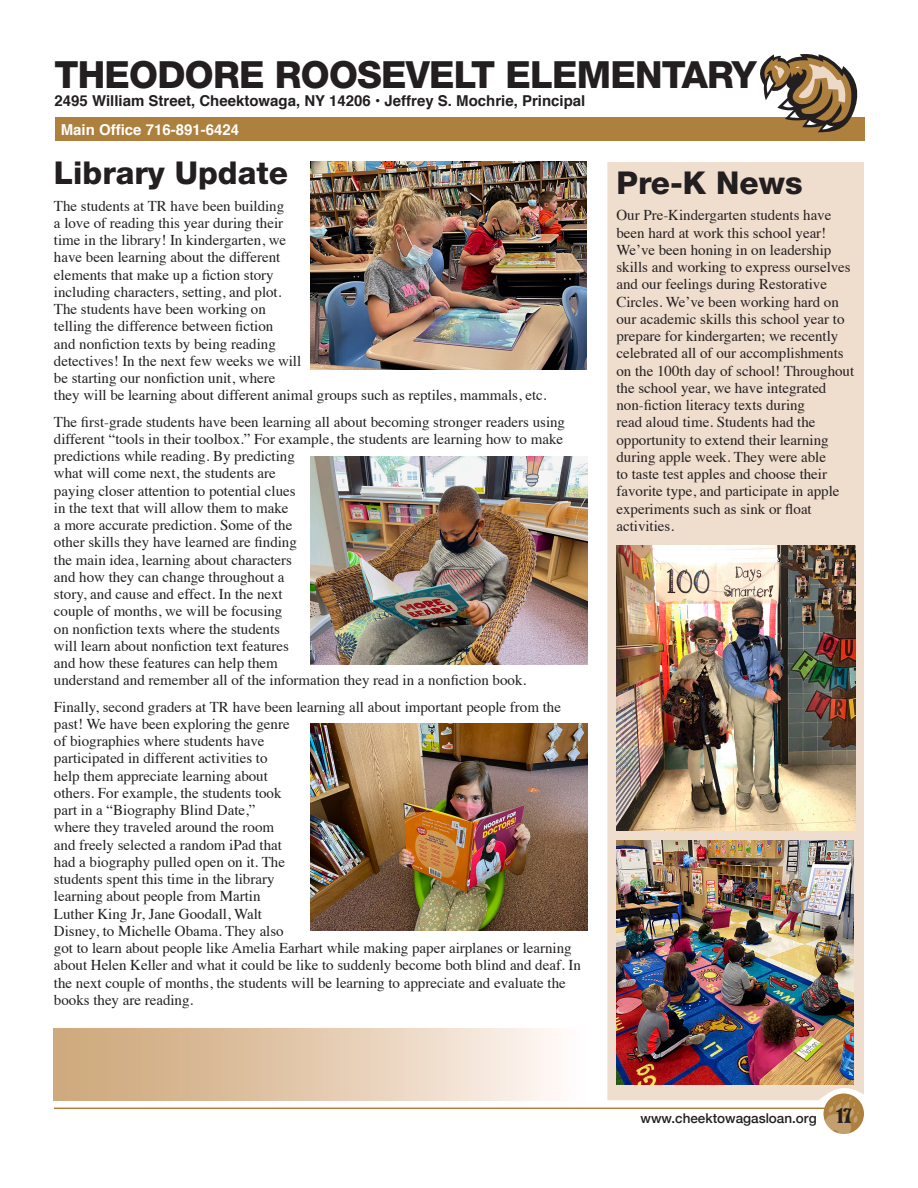
<style>
.page{position:relative;width:918px;height:1188px;background:#fff}
.page>*{position:absolute;margin:0;border:0;box-sizing:border-box;transform-origin:0 0}
.t1{font:800 37.5px "Helvetica Neue LT Std";letter-spacing:-.02em;color:#231f20}
.Heading{font:800 31.5px "Helvetica Neue LT Std";color:#231f20}
.body_Text_10_11_5{font:15px/17.2px "Times";color:#231f20}
.t2{font:700 15px "Helvetica";color:#231f20}
.t3{font:700 15px "Helvetica";color:#fff}
.t4{font:500 13.5px "Helvetica Neue";color:#231f20}
.s1{font-family:"Bernhard Std";font-weight:700;font-stretch:condensed;font-size:21px}
</style>
<div class="page">
<div style="left:55px;top:118px;width:810px;height:23px;background:#ae803e"></div>
<svg style="left:760px;top:54px;width:97px;height:78px"></svg>
<hr style="left:54px;top:1108px;width:790px;height:1px;background:#ae803e">
<div style="left:824px;top:1094px;width:40px;height:40px;background:#ae803e;border-radius:50%"></div>
<svg style="left:824px;top:1100px;width:34px;height:34px"></svg>
<div style="left:607px;top:162px;width:257px;height:938px;background:#efddcd"></div>
<img style="left:616px;top:546px;width:239px;height:284px">
<img style="left:616px;top:840px;width:237px;height:244px">
<img style="left:310px;top:162px;width:277px;height:207px">
<img style="left:310px;top:723px;width:277px;height:208px">
<img style="left:310px;top:457px;width:277px;height:207px">
<div style="left:54px;top:1028px;width:533px;height:72px;background:linear-gradient(to right,#cba273,#fff9f6)"></div>
<h1 class="t1" style="left:55px;top:52px;width:704px">THEODORE ROOSEVELT ELEMENTARY</h1>
<p class="t2" style="left:55px;top:89px;width:532px">2495 William Street, Cheektowaga, NY 14206 • Jeffrey S. Mochrie, Principal</p>
<p class="t3" style="left:61px;top:118px;width:180px">Main Office 716-891-6424</p>
<h1 class="Heading" style="left:54px;top:155px;width:235px">Library Update</h1>
<p class="body_Text_10_11_5" style="left:54px;top:196px;width:494px">The students at TR have been building<br>a love of reading this year during their<br>time in the library! In kindergarten, we<br>have been learning about the different<br>elements that make up a fiction story<br>including characters, setting, and plot.<br>The students have been working on<br>telling the difference between fiction<br>and nonfiction texts by being reading<br>detectives! In the next few weeks we will<br>be starting our nonfiction unit, where<br>they will be learning about different animal groups such as reptiles, mammals, etc.</p>
<p class="body_Text_10_11_5" style="left:54px;top:412px;width:513px">The first-grade students have been learning all about becoming stronger readers using different “tools in their toolbox.” For example, the students are learning how to make predictions while reading. By predicting<br>what will come next, the students are<br>paying closer attention to potential clues<br>in the text that will allow them to make<br>a more accurate prediction. Some of the<br>other skills they have learned are finding<br>the main idea, learning about characters<br>and how they can change throughout a<br>story, and cause and effect. In the next<br>couple of months, we will be focusing<br>on nonfiction texts where the students<br>will learn about nonfiction text features<br>and how these features can help them<br>understand and remember all of the information they read in a nonfiction book.</p>
<p class="body_Text_10_11_5" style="left:54px;top:697px;width:528px">Finally, second graders at TR have been learning all about important people from the past! We have been exploring the genre<br>of biographies where students have<br>participated in different activities to<br>help them appreciate learning about<br>others. For example, the students took<br>part in a “Biography Blind Date,”<br>where they traveled around the room<br>and freely selected a random iPad that<br>had a biography pulled open on it. The<br>students spent this time in the library<br>learning about people from Martin<br>Luther King Jr, Jane Goodall, Walt<br>Disney, to Michelle Obama. They also<br>got to learn about people like Amelia Earhart while making paper airplanes or learning about Helen Keller and what it could be like to suddenly become both blind and deaf. In the next couple of months, the students will be learning to appreciate and evaluate the books they are reading.</p>
<h1 class="Heading" style="left:616px;top:164px;width:188px">Pre-K News</h1>
<p class="body_Text_10_11_5" style="left:616px;top:206px;width:239px">Our Pre-Kindergarten students have been hard at work this school year!<br>We’ve been honing in on leadership skills and working to express ourselves and our feelings during Restorative Circles. We’ve been working hard on our academic skills this school year to prepare for kindergarten; we recently celebrated all of our accomplishments on the 100th day of school! Throughout the school year, we have integrated non-fiction literacy texts during<br>read aloud time. Students had the opportunity to extend their learning during apple week. They were able<br>to taste test apples and choose their favorite type, and participate in apple experiments such as sink or float activities.</p>
<p class="t4" style="left:641px;top:1107px;width:212px">www.cheektowagasloan.org <span class="s1">17</span></p>
</div>
